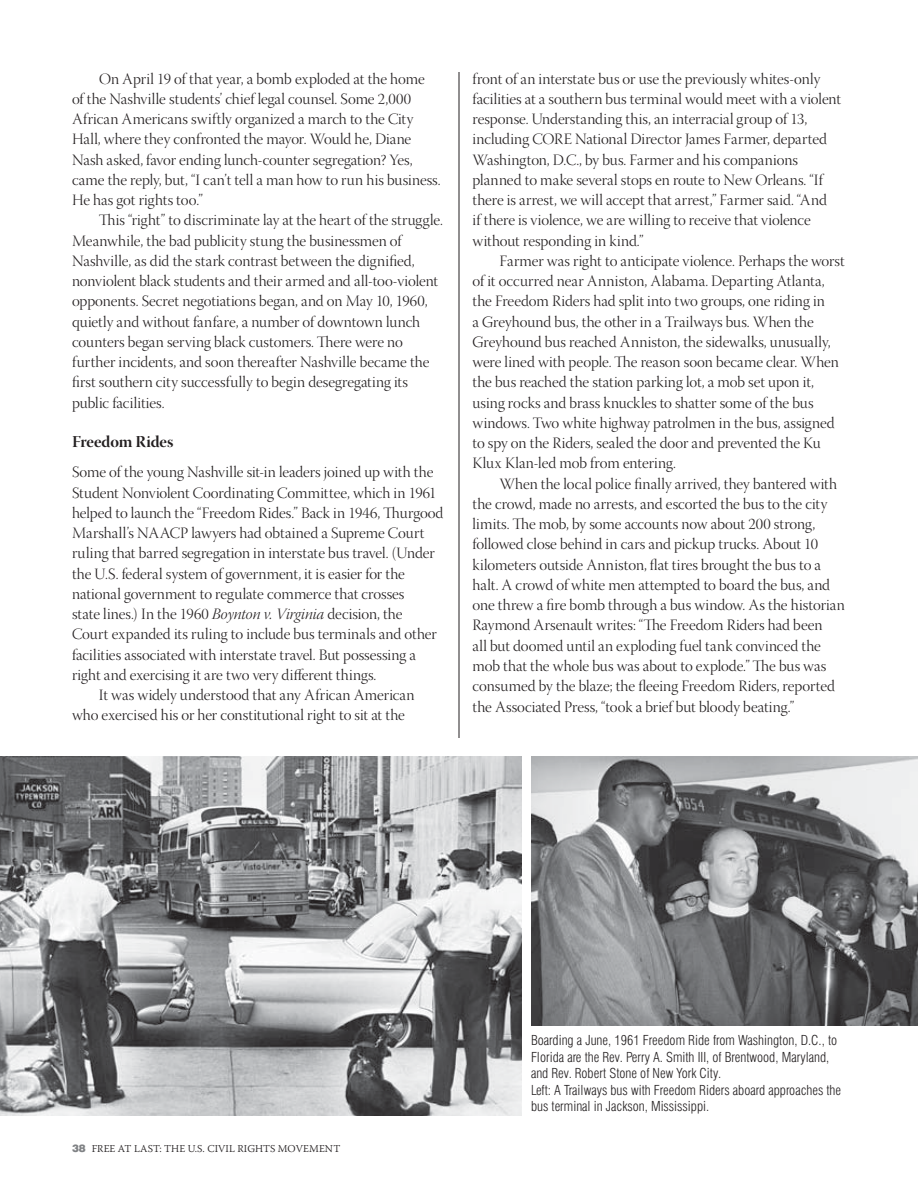
<style>
.page{position:relative;width:918px;height:1188px;background:#fff}
.page>*{position:absolute;margin:0;border:0;box-sizing:border-box;transform-origin:0 0}
.t1{font:16.5px "Warnock Pro Bold Disp";letter-spacing:-.01em;color:#231f20}
.t2{font:15.75px/20.2px "Warnock Pro Light Disp";color:#231f20}
.t3{font:300 condensed 13.5px/16.5px "Swiss 721 BT";color:#231f20}
.t4{font:300 10.5px "Warnock Pro";letter-spacing:.005em;color:#231f20}
.s1{font-family:"Warnock Pro Light It Disp"}
.s2{font-family:"Swiss 721 BT";font-weight:900;color:#808285}
</style>
<div class="page">
<img style="left:0;top:756px;width:522px;height:360px">
<img style="left:531px;top:756px;width:387px;height:270px">
<hr style="left:459px;top:72px;width:1px;height:666px;background:#231f20">
<p class="t2" style="left:72px;top:70px;width:370px;text-indent:27px">On April 19 of that year, a bomb exploded at the home<br>of the Nashville students’ chief legal counsel. Some 2,000<br>African Americans swiftly organized a march to the City Hall, where they confronted the mayor. Would he, Diane Nash asked, favor ending lunch-counter segregation? Yes, came the reply, but, “I can’t tell a man how to run his business.<br>He has got rights too.”</p>
<p class="t2" style="left:72px;top:212px;width:372px;text-indent:27px">This “right” to discriminate lay at the heart of the struggle.<br>Meanwhile, the bad publicity stung the businessmen of Nashville, as did the stark contrast between the dignified, nonviolent black students and their armed and all-too-violent opponents. Secret negotiations began, and on May 10, 1960, quietly and without fanfare, a number of downtown lunch counters began serving black customers. There were no further incidents, and soon thereafter Nashville became the first southern city successfully to begin desegregating its public facilities.</p>
<p class="t1" style="left:72px;top:436px;width:103px">Freedom Rides</p>
<p class="t2" style="left:72px;top:463px;width:363px">Some of the young Nashville sit-in leaders joined up with the</p>
<p class="t2" style="left:72px;top:484px;width:366px">Student Nonviolent Coordinating Committee, which in 1961</p>
<p class="t2" style="left:72px;top:504px;width:373px">helped to launch the “Freedom Rides.” Back in 1946, Thurgood</p>
<p class="t2" style="left:72px;top:524px;width:354px">Marshall’s NAACP lawyers had obtained a Supreme Court</p>
<p class="t2" style="left:72px;top:544px;width:364px">ruling that barred segregation in interstate bus travel. (Under</p>
<p class="t2" style="left:72px;top:565px;width:334px">the U.S. federal system of government, it is easier for the</p>
<p class="t2" style="left:72px;top:585px;width:334px">national government to regulate commerce that crosses</p>
<p class="t2" style="left:72px;top:605px;width:332px">state lines.) In the 1960 <span class="s1">Boynton v. Virginia</span> decision, the</p>
<p class="t2" style="left:72px;top:626px;width:366px">Court expanded its ruling to include bus terminals and other</p>
<p class="t2" style="left:72px;top:646px;width:346px">facilities associated with interstate travel. But possessing a</p>
<p class="t2" style="left:72px;top:666px;width:306px">right and exercising it are two very different things.</p>
<p class="t2" style="left:99px;top:686px;width:317px">It was widely understood that any African American</p>
<p class="t2" style="left:72px;top:707px;width:334px">who exercised his or her constitutional right to sit at the</p>
<p class="t2" style="left:473px;top:70px;width:370px">front of an interstate bus or use the previously whites-only facilities at a southern bus terminal would meet with a violent response. Understanding this, an interracial group of 13, including CORE National Director James Farmer, departed Washington, D.C., by bus. Farmer and his companions planned to make several stops en route to New Orleans. “If there is arrest, we will accept that arrest,” Farmer said. “And<br>if there is violence, we are willing to receive that violence without responding in kind.”</p>
<p class="t2" style="left:473px;top:252px;width:374px;text-indent:27px">Farmer was right to anticipate violence. Perhaps the worst of it occurred near Anniston, Alabama. Departing Atlanta, the Freedom Riders had split into two groups, one riding in<br>a Greyhound bus, the other in a Trailways bus. When the Greyhound bus reached Anniston, the sidewalks, unusually, were lined with people. The reason soon became clear. When the bus reached the station parking lot, a mob set upon it, using rocks and brass knuckles to shatter some of the bus windows. Two white highway patrolmen in the bus, assigned to spy on the Riders, sealed the door and prevented the Ku Klux Klan-led mob from entering.</p>
<p class="t2" style="left:473px;top:475px;width:374px;text-indent:27px">When the local police finally arrived, they bantered with the crowd, made no arrests, and escorted the bus to the city limits. The mob, by some accounts now about 200 strong, followed close behind in cars and pickup trucks. About 10 kilometers outside Anniston, flat tires brought the bus to a halt. A crowd of white men attempted to board the bus, and one threw a fire bomb through a bus window. As the historian Raymond Arsenault writes: “The Freedom Riders had been<br>all but doomed until an exploding fuel tank convinced the mob that the whole bus was about to explode.” The bus was consumed by the blaze; the fleeing Freedom Riders, reported the Associated Press, “took a brief but bloody beating.”</p>
<p class="t4" style="left:72px;top:1142px;width:270px"><span class="s2">38</span> FREE AT LAST: THE U.S. CIVIL RIGHTS MOVEMENT</p>
<p class="t3" style="left:531px;top:1033px;width:312px">Boarding a June, 1961 Freedom Ride from Washington, D.C., to Florida are the Rev. Perry A. Smith III, of Brentwood, Maryland, and Rev. Robert Stone of New York City.<br>Left: A Trailways bus with Freedom Riders aboard approaches the bus terminal in Jackson, Mississippi.</p>
</div>
